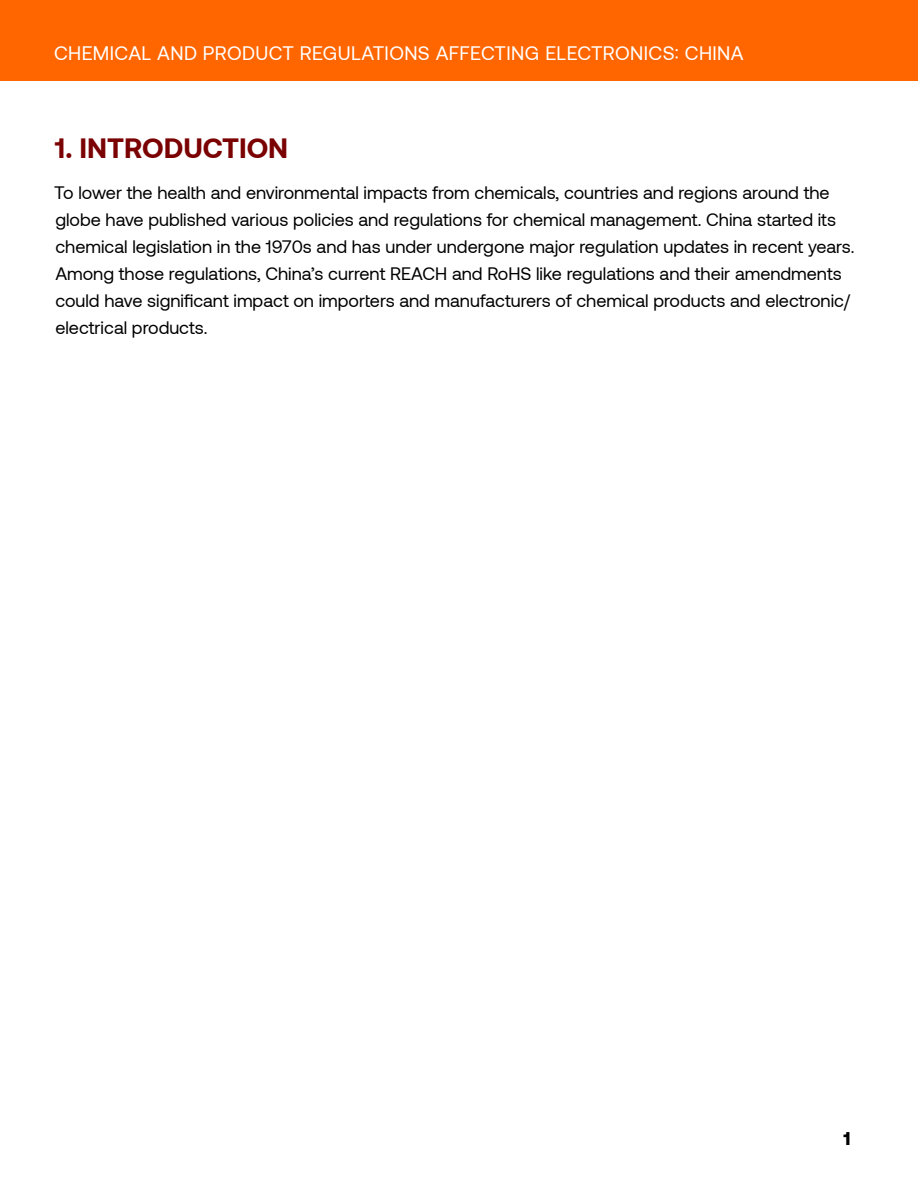
<style>
.page{position:relative;width:918px;height:1188px;background:#fff}
.page>*{position:absolute;margin:0;border:0;box-sizing:border-box;transform-origin:0 0}
.t1{font:700 28.5px "Aeonik";color:#7b0203}
.t2{font:19.5px "Aeonik";letter-spacing:.02em;color:#fff}
.t3{font:18px/27px "Aeonik";color:#000}
.t4{font:900 18px "Aeonik";color:#000}
</style>
<div class="page">
<div style="left:0;top:0;width:918px;height:81px;background:#f60"></div>
<p class="t2" style="left:54px;top:43px;width:691px">CHEMICAL AND PRODUCT REGULATIONS AFFECTING ELECTRONICS: CHINA</p>
<h1 class="t1" style="left:55px;top:132px;width:235px">1. INTRODUCTION</h1>
<p class="t3" style="left:54px;top:179px;width:802px">To lower the health and environmental impacts from chemicals, countries and regions around the globe have published various policies and regulations for chemical management. China started its chemical legislation in the 1970s and has under undergone major regulation updates in recent years.<br>Among those regulations, China’s current REACH and RoHS like regulations and their amendments could have significant impact on importers and manufacturers of chemical products and electronic/ electrical products.</p>
<p class="t4" style="left:844px;top:1128px;width:9px">1</p>
</div>
